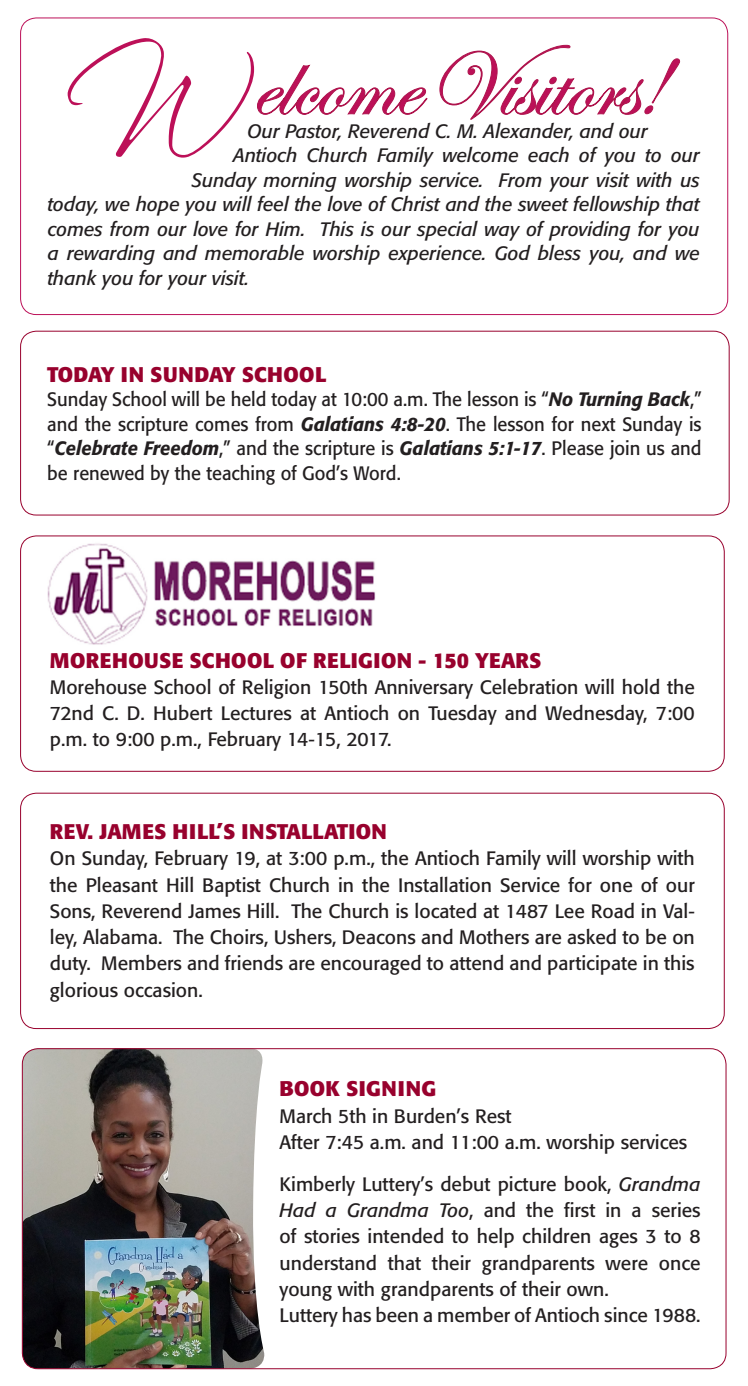
<style>
.page{position:relative;width:748px;height:1386px;background:#fff}
.page>*{position:absolute;margin:0;border:0;box-sizing:border-box;transform-origin:0 0}
.t1{font:700 21px "Formata";letter-spacing:.02em;color:#98012d}
.t2{font:700 21px "Formata";color:#98012d}
.t3{font:19.25px/26.2px "Formata";color:#231f20;text-align:justify}
.t4{font:italic 19.25px "Formata";color:#231f20}
.t5{font:19.25px/24.5px "Formata";color:#231f20;text-align:justify;scale:.95 1}
.s1{font-weight:500;font-style:italic}
.s2{font-style:italic}
</style>
<div class="page">
<img style="left:22px;top:1048px;width:243px;height:321px">
<div style="left:20px;top:331px;width:709px;height:184px;border:1px solid #98012d;border-radius:16px"></div>
<svg style="left:68px;top:38px;width:611px;height:120px"></svg>
<div style="left:20px;top:535px;width:704px;height:237px;border:1px solid #98012d;border-radius:16px"></div>
<div style="left:20px;top:793px;width:704px;height:236px;border:1px solid #98012d;border-radius:16px"></div>
<img style="left:47px;top:543px;width:329px;height:102px">
<p class="t4" style="left:247px;top:119px;width:402px">Our Pastor, Reverend C. M. Alexander, and our</p>
<p class="t4" style="left:233px;top:144px;width:468px">Antioch Church Family welcome each of you to our</p>
<p class="t4" style="left:191px;top:168px;width:510px">Sunday morning worship service. From your visit with us</p>
<p class="t4" style="left:48px;top:193px;width:653px">today, we hope you will feel the love of Christ and the sweet fellowship that</p>
<p class="t4" style="left:48px;top:217px;width:653px">comes from our love for Him. This is our special way of providing for you</p>
<p class="t4" style="left:48px;top:242px;width:653px">a rewarding and memorable worship experience. God bless you, and we</p>
<p class="t4" style="left:48px;top:266px;width:203px">thank you for your visit.</p>
<p class="t1" style="left:47px;top:361px;width:280px">TODAY IN SUNDAY SCHOOL</p>
<p class="t5" style="left:47px;top:387px;width:690px">Sunday School will be held today at 10:00 a.m. The lesson is “<span class="s1">No Turning Back</span>,” and the scripture comes from <span class="s1">Galatians 4:8-20</span>. The lesson for next Sunday is “<span class="s1">Celebrate Freedom</span>,” and the scripture is <span class="s1">Galatians 5:1-17</span>. Please join us and be renewed by the teaching of God’s Word.</p>
<p class="t1" style="left:50px;top:647px;width:492px">MOREHOUSE SCHOOL OF RELIGION - 150 YEARS</p>
<p class="t3" style="left:50px;top:674px;width:646px">Morehouse School of Religion 150th Anniversary Celebration will hold the 72nd C. D. Hubert Lectures at Antioch on Tuesday and Wednesday, 7:00 p.m. to 9:00 p.m., February 14-15, 2017.</p>
<p class="t2" style="left:50px;top:819px;width:338px">REV. JAMES HILL’S INSTALLATION</p>
<p class="t3" style="left:50px;top:845px;width:646px">On Sunday, February 19, at 3:00 p.m., the Antioch Family will worship with the Pleasant Hill Baptist Church in the Installation Service for one of our Sons, Reverend James Hill. The Church is located at 1487 Lee Road in Val&shy;ley, Alabama. The Choirs, Ushers, Deacons and Mothers are asked to be on duty. Members and friends are encouraged to attend and participate in this glorious occasion.</p>
<p class="t1" style="left:279px;top:1076px;width:158px">BOOK SIGNING</p>
<p class="t3" style="left:279px;top:1103px;width:233px">March 5th in Burden’s Rest</p>
<p class="t3" style="left:279px;top:1129px;width:409px">After 7:45 a.m. and 11:00 a.m. worship services</p>
<p class="t3" style="left:279px;top:1171px;width:422px">Kimberly Luttery’s debut picture book, <span class="s2">Grandma Had a Grandma Too</span>, and the first in a series of stories intended to help children ages 3 to 8 understand that their grandparents were once young with grandparents of their own.</p>
<p class="t3" style="left:279px;top:1302px;width:422px">Luttery has been a member of Antioch since 1988.</p>
</div>
